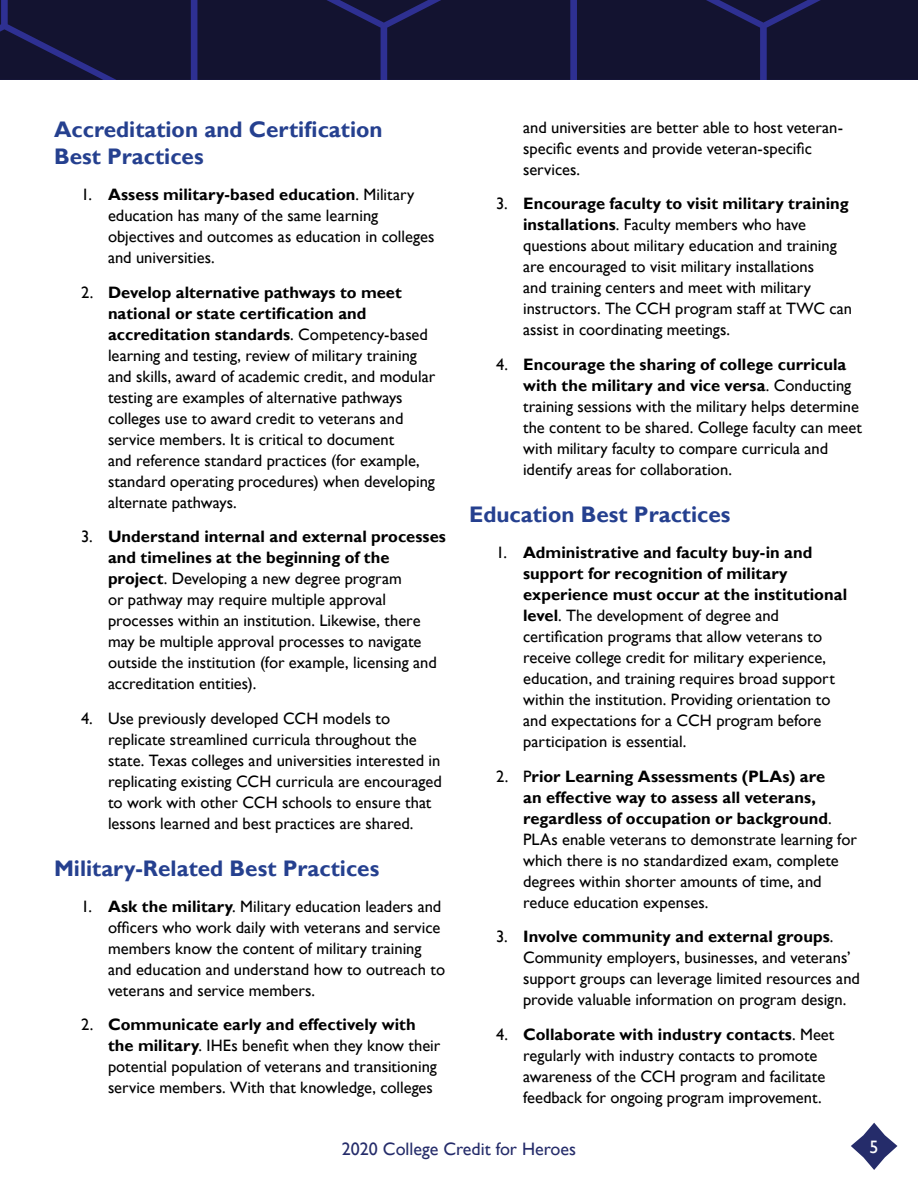
<style>
.page{position:relative;width:918px;height:1188px;background:#fff}
.page>*{position:absolute;margin:0;border:0;box-sizing:border-box;transform-origin:0 0}
.t1{font:700 22.5px/27px "Gill Sans";color:#25408f}
.t2{font:18px "Gill Sans";color:#252c6a}
.t3{font:18px "Gill Sans";color:#fff}
.t4{font:16.5px/21px "Gill Sans";color:#000}
.s1{font-weight:700}
</style>
<div class="page">
<svg style="left:851px;top:1123px;width:46px;height:47px"></svg>
<div style="left:197px;top:0;width:373px;height:80px;background:#131330"></div>
<svg style="left:0;top:0;width:191px;height:80px;background:#141435"></svg>
<div style="left:577px;top:0;width:341px;height:80px;background:#131330"></div>
<h1 class="t1" style="left:54px;top:117px;width:330px">Accreditation and Certification<br>Best Practices</h1>
<p class="t4" style="left:108px;top:184px;width:328px;text-indent:-27px">1. <span class="s1">Assess military-based education</span>. Military education has many of the same learning objectives and outcomes as education in colleges and universities.</p>
<p class="t4" style="left:108px;top:282px;width:329px;text-indent:-27px">2. <span class="s1">Develop alternative pathways to meet national or state certification and accreditation standards</span>. Competency-based learning and testing, review of military training and skills, award of academic credit, and modular testing are examples of alternative pathways colleges use to award credit to veterans and service members. It is critical to document<br>and reference standard practices (for example, standard operating procedures) when developing alternate pathways.</p>
<p class="t4" style="left:108px;top:526px;width:339px;text-indent:-27px">3. <span class="s1">Understand internal and external processes and timelines at the beginning of the project</span>. Developing a new degree program<br>or pathway may require multiple approval processes within an institution. Likewise, there may be multiple approval processes to navigate outside the institution (for example, licensing and accreditation entities).</p>
<p class="t4" style="left:108px;top:708px;width:335px;text-indent:-27px">4. Use previously developed CCH models to replicate streamlined curricula throughout the state. Texas colleges and universities interested in replicating existing CCH curricula are encouraged to work with other CCH schools to ensure that lessons learned and best practices are shared.</p>
<h1 class="t1" style="left:54px;top:855px;width:327px">Military-Related Best Practices</h1>
<p class="t4" style="left:108px;top:896px;width:339px;text-indent:-27px">1. <span class="s1">Ask the military</span>. Military education leaders and officers who work daily with veterans and service members know the content of military training and education and understand how to outreach to veterans and service members.</p>
<p class="t4" style="left:108px;top:1015px;width:334px;text-indent:-27px">2. <span class="s1">Communicate early and effectively with the military</span>. IHEs benefit when they know their potential population of veterans and transitioning service members. With that knowledge, colleges</p>
<p class="t4" style="left:523px;top:117px;width:321px">and universities are better able to host veteran&shy;specific events and provide veteran-specific services.</p>
<p class="t4" style="left:523px;top:194px;width:331px;text-indent:-27px">3. <span class="s1">Encourage faculty to visit military training installations</span>. Faculty members who have questions about military education and training are encouraged to visit military installations<br>and training centers and meet with military instructors. The CCH program staff at TWC can assist in coordinating meetings.</p>
<p class="t4" style="left:523px;top:354px;width:340px;text-indent:-27px">4. <span class="s1">Encourage the sharing of college curricula with the military and vice versa</span>. Conducting training sessions with the military helps determine the content to be shared. College faculty can meet with military faculty to compare curricula and identify areas for collaboration.</p>
<h1 class="t1" style="left:469px;top:502px;width:263px">Education Best Practices</h1>
<p class="t4" style="left:523px;top:542px;width:326px;text-indent:-27px">1. <span class="s1">Administrative and faculty buy-in and support for recognition of military experience must occur at the institutional level</span>. The development of degree and certification programs that allow veterans to receive college credit for military experience, education, and training requires broad support within the institution. Providing orientation to and expectations for a CCH program before participation is essential.</p>
<p class="t4" style="left:523px;top:766px;width:335px;text-indent:-27px">2. P<span class="s1">rior Learning Assessments (PLAs) are<br>an effective way to assess all veterans, regardless of occupation or background</span>.<br>PLAs enable veterans to demonstrate learning for which there is no standardized exam, complete degrees within shorter amounts of time, and reduce education expenses.</p>
<p class="t4" style="left:523px;top:926px;width:338px;text-indent:-27px">3. <span class="s1">Involve community and external groups</span>.<br>Community employers, businesses, and veterans’ support groups can leverage limited resources and provide valuable information on program design.</p>
<p class="t4" style="left:523px;top:1024px;width:313px;text-indent:-27px">4. <span class="s1">Collaborate with industry contacts</span>. Meet regularly with industry contacts to promote awareness of the CCH program and facilitate feedback for ongoing program improvement.</p>
<p class="t2" style="left:342px;top:1139px;width:236px">2020 College Credit for Heroes</p>
<p class="t3" style="left:870px;top:1136px;width:10px">5</p>
</div>
